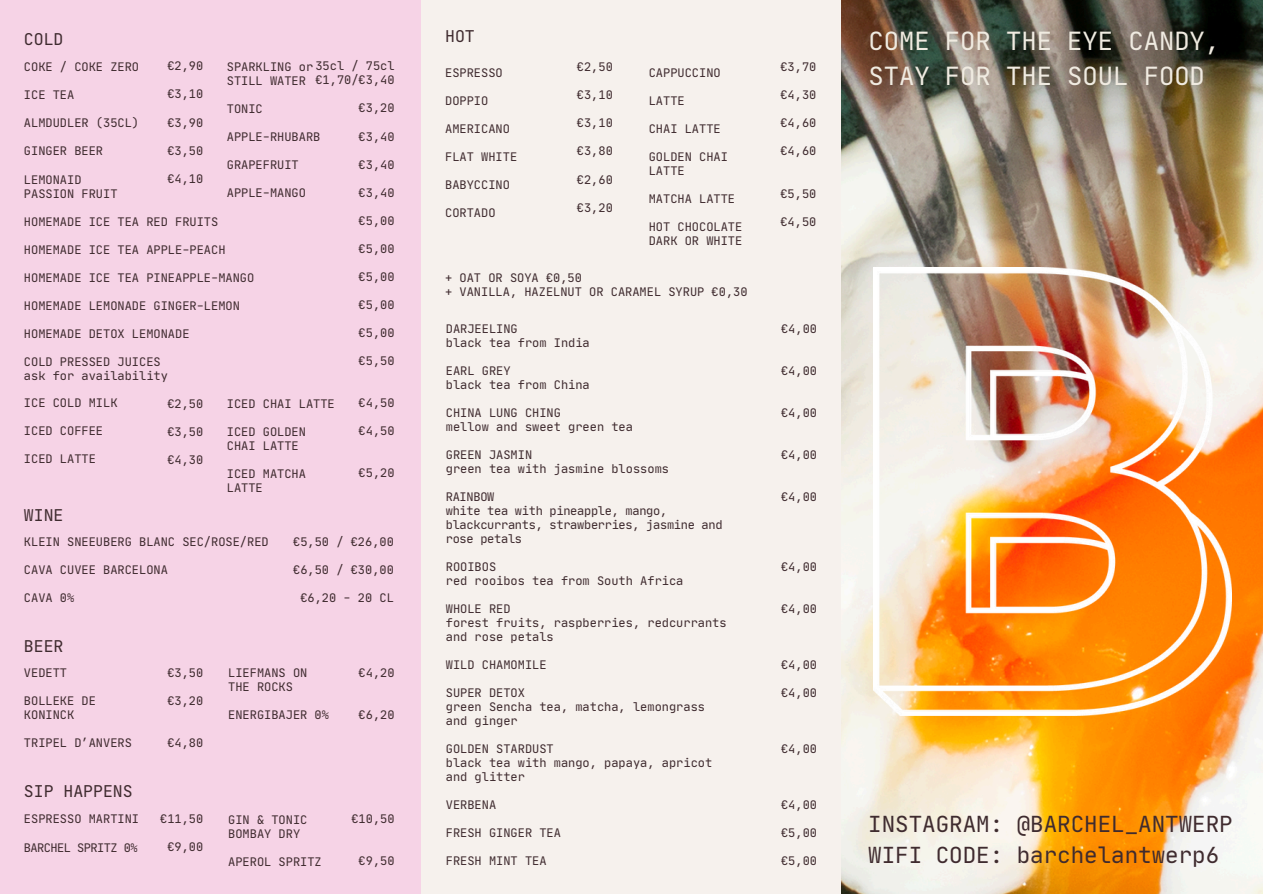
<style>
.page{position:relative;width:1263px;height:894px;background:#fff}
.page>*{position:absolute;margin:0;border:0;box-sizing:border-box;transform-origin:0 0}
.t1{font:25.5px/34.8px "Jet Brains Mono";color:#f0ebe1}
.t2{font:22.5px/31.5px "Jet Brains Mono";color:#3f2b2f}
.t3{font:16.5px "Jet Brains Mono";color:#3f2b2f}
.t4{font:12px/14px "Jet Brains Mono";color:#3f2b2f}
.t5{font:12px/14px "Jet Brains Mono";letter-spacing:-.025em;color:#3f2b2f}
.t6{font:12px "Jet Brains Mono";letter-spacing:-.045em;color:#3f2b2f}
</style>
<div class="page">
<div style="left:0;top:0;width:421px;height:893px;background:#f6d3e6"></div>
<div style="left:421px;top:0;width:421px;height:893px;background:#f6f1ed"></div>
<img style="left:842px;top:0;width:421px;height:893px">
<img style="left:874px;top:267px;width:358px;height:448px">
<p class="t3" style="left:24px;top:29px;width:41px">COLD</p>
<h4 class="t4" style="left:227px;top:59px;width:169px">SPARKLING or 35cl / 75cl</h4>
<h4 class="t4" style="left:227px;top:73px;width:81px">STILL WATER</h4>
<h4 class="t4" style="left:227px;top:101px;width:38px">TONIC</h4>
<h4 class="t4" style="left:227px;top:129px;width:95px">APPLE-RHUBARB</h4>
<p class="t4" style="left:227px;top:157px;width:74px">GRAPEFRUIT</p>
<p class="t4" style="left:227px;top:185px;width:81px">APPLE-MANGO</p>
<p class="t4" style="left:24px;top:60px;width:117px">COKE / COKE ZERO</p>
<h3 class="t4" style="left:24px;top:88px;width:52px">ICE TEA</h3>
<h4 class="t4" style="left:24px;top:116px;width:117px">ALMDUDLER (35CL)</h4>
<p class="t4" style="left:24px;top:144px;width:81px">GINGER BEER</p>
<p class="t4" style="left:24px;top:172px;width:95px">LEMONAID<br>PASSION FRUIT</p>
<p class="t4" style="left:24px;top:214px;width:196px">HOMEMADE ICE TEA RED FRUITS</p>
<h4 class="t4" style="left:24px;top:242px;width:203px">HOMEMADE ICE TEA APPLE-PEACH</h4>
<p class="t4" style="left:24px;top:270px;width:232px">HOMEMADE ICE TEA PINEAPPLE-MANGO</p>
<p class="t4" style="left:24px;top:298px;width:218px">HOMEMADE LEMONADE GINGER-LEMON</p>
<p class="t4" style="left:24px;top:326px;width:167px">HOMEMADE DETOX LEMONADE</p>
<h3 class="t4" style="left:24px;top:354px;width:138px">COLD PRESSED JUICES</h3>
<h4 class="t4" style="left:24px;top:368px;width:146px">ask for availability</h4>
<h4 class="t4" style="left:167px;top:59px;width:38px">€2,90</h4>
<p class="t4" style="left:167px;top:87px;width:38px">€3,10</p>
<p class="t4" style="left:167px;top:115px;width:38px">€3,90</p>
<p class="t4" style="left:167px;top:143px;width:38px">€3,50</p>
<p class="t4" style="left:167px;top:171px;width:38px">€4,10</p>
<p class="t4" style="left:315px;top:73px;width:81px">€1,70/€3,40</p>
<p class="t4" style="left:359px;top:101px;width:38px">€3,20</p>
<p class="t4" style="left:359px;top:129px;width:38px">€3,40</p>
<p class="t4" style="left:359px;top:157px;width:38px">€3,40</p>
<p class="t4" style="left:359px;top:185px;width:38px">€3,40</p>
<p class="t4" style="left:359px;top:213px;width:38px">€5,00</p>
<p class="t4" style="left:359px;top:241px;width:38px">€5,00</p>
<p class="t4" style="left:359px;top:269px;width:38px">€5,00</p>
<p class="t4" style="left:359px;top:297px;width:38px">€5,00</p>
<p class="t4" style="left:359px;top:325px;width:38px">€5,00</p>
<h1 class="t4" style="left:359px;top:353px;width:38px">€5,50</h1>
<p class="t4" style="left:24px;top:396px;width:95px">ICE COLD MILK</p>
<p class="t4" style="left:24px;top:424px;width:81px">ICED COFFEE</p>
<p class="t4" style="left:24px;top:452px;width:74px">ICED LATTE</p>
<p class="t4" style="left:167px;top:396px;width:38px">€2,50</p>
<p class="t4" style="left:167px;top:424px;width:38px">€3,50</p>
<p class="t4" style="left:167px;top:452px;width:38px">€4,30</p>
<h4 class="t4" style="left:227px;top:396px;width:110px">ICED CHAI LATTE</h4>
<h4 class="t4" style="left:227px;top:424px;width:81px">ICED GOLDEN<br>CHAI LATTE</h4>
<h4 class="t4" style="left:227px;top:466px;width:81px">ICED MATCHA</h4>
<p class="t4" style="left:227px;top:480px;width:38px">LATTE</p>
<p class="t4" style="left:359px;top:396px;width:38px">€4,50</p>
<p class="t4" style="left:359px;top:424px;width:38px">€4,50</p>
<p class="t4" style="left:359px;top:466px;width:38px">€5,20</p>
<h3 class="t3" style="left:24px;top:504px;width:41px">WINE</h3>
<h4 class="t4" style="left:24px;top:534px;width:246px">KLEIN SNEEUBERG BLANC SEC/ROSE/RED</h4>
<h4 class="t4" style="left:24px;top:562px;width:146px">CAVA CUVEE BARCELONA</h4>
<p class="t4" style="left:24px;top:590px;width:52px">CAVA 0%</p>
<p class="t3" style="left:24px;top:635px;width:41px">BEER</p>
<p class="t4" style="left:24px;top:665px;width:45px">VEDETT</p>
<p class="t4" style="left:24px;top:693px;width:74px">BOLLEKE DE<br>KONINCK</p>
<h3 class="t4" style="left:24px;top:735px;width:110px">TRIPEL D’ANVERS</h3>
<h4 class="t4" style="left:293px;top:534px;width:102px">€5,50 / €26,00</h4>
<p class="t4" style="left:293px;top:562px;width:102px">€6,50 / €30,00</p>
<p class="t4" style="left:300px;top:590px;width:95px">€6,20 - 20 CL</p>
<p class="t4" style="left:167px;top:665px;width:38px">€3,50</p>
<p class="t4" style="left:167px;top:693px;width:38px">€3,20</p>
<p class="t4" style="left:167px;top:735px;width:38px">€4,80</p>
<h4 class="t4" style="left:228px;top:665px;width:81px">LIEFMANS ON<br>THE ROCKS</h4>
<h4 class="t4" style="left:228px;top:707px;width:102px">ENERGIBAJER 0%</h4>
<p class="t4" style="left:359px;top:665px;width:38px">€4,20</p>
<p class="t4" style="left:359px;top:707px;width:38px">€6,20</p>
<p class="t3" style="left:24px;top:780px;width:110px">SIP HAPPENS</p>
<p class="t4" style="left:24px;top:811px;width:117px">ESPRESSO MARTINI</p>
<p class="t6" style="left:24px;top:839px;width:115px">BARCHEL SPRITZ 0%</p>
<p class="t4" style="left:160px;top:811px;width:45px">€11,50</p>
<p class="t4" style="left:167px;top:839px;width:38px">€9,00</p>
<p class="t4" style="left:228px;top:812px;width:81px">GIN &amp; TONIC<br>BOMBAY DRY</p>
<h4 class="t4" style="left:228px;top:854px;width:95px">APEROL SPRITZ</h4>
<p class="t4" style="left:351px;top:811px;width:45px">€10,50</p>
<p class="t4" style="left:359px;top:853px;width:38px">€9,50</p>
<p class="t3" style="left:445px;top:26px;width:31px">HOT</p>
<p class="t4" style="left:445px;top:65px;width:59px">ESPRESSO</p>
<p class="t4" style="left:445px;top:93px;width:45px">DOPPIO</p>
<p class="t4" style="left:445px;top:121px;width:66px">AMERICANO</p>
<p class="t4" style="left:445px;top:149px;width:74px">FLAT WHITE</p>
<p class="t4" style="left:445px;top:177px;width:66px">BABYCCINO</p>
<p class="t4" style="left:445px;top:205px;width:52px">CORTADO</p>
<p class="t4" style="left:577px;top:60px;width:38px">€2,50</p>
<p class="t4" style="left:577px;top:88px;width:38px">€3,10</p>
<p class="t4" style="left:577px;top:116px;width:38px">€3,10</p>
<p class="t4" style="left:577px;top:144px;width:38px">€3,80</p>
<p class="t4" style="left:577px;top:172px;width:38px">€2,60</p>
<h4 class="t4" style="left:577px;top:200px;width:38px">€3,20</h4>
<p class="t4" style="left:649px;top:65px;width:74px">CAPPUCCINO</p>
<p class="t4" style="left:649px;top:93px;width:38px">LATTE</p>
<p class="t4" style="left:649px;top:121px;width:74px">CHAI LATTE</p>
<p class="t4" style="left:649px;top:149px;width:81px">GOLDEN CHAI<br>LATTE</p>
<p class="t4" style="left:649px;top:191px;width:88px">MATCHA LATTE</p>
<p class="t4" style="left:649px;top:219px;width:95px">HOT CHOCOLATE</p>
<p class="t4" style="left:649px;top:233px;width:95px">DARK OR WHITE</p>
<p class="t4" style="left:445px;top:271px;width:138px">+ OAT OR SOYA €0,50</p>
<p class="t4" style="left:445px;top:285px;width:304px">+ VANILLA, HAZELNUT OR CARAMEL SYRUP €0,30</p>
<p class="t4" style="left:446px;top:321px;width:74px">DARJEELING</p>
<p class="t4" style="left:446px;top:335px;width:146px">black tea from India</p>
<p class="t4" style="left:446px;top:363px;width:66px">EARL GREY</p>
<p class="t4" style="left:446px;top:377px;width:146px">black tea from China</p>
<h4 class="t4" style="left:446px;top:405px;width:117px">CHINA LUNG CHING</h4>
<h4 class="t4" style="left:446px;top:419px;width:189px">mellow and sweet green tea</h4>
<h4 class="t4" style="left:446px;top:447px;width:88px">GREEN JASMIN</h4>
<p class="t4" style="left:446px;top:461px;width:225px">green tea with jasmine blossoms</p>
<h4 class="t5" style="left:446px;top:489px;width:50px">RAINBOW</h4>
<h4 class="t5" style="left:446px;top:503px;width:278px">white tea with pineapple, mango, blackcurrants, strawberries, jasmine and rose petals</h4>
<h4 class="t4" style="left:446px;top:559px;width:52px">ROOIBOS</h4>
<h4 class="t4" style="left:446px;top:573px;width:239px">red rooibos tea from South Africa</h4>
<h4 class="t4" style="left:446px;top:601px;width:66px">WHOLE RED</h4>
<h4 class="t4" style="left:446px;top:615px;width:282px">forest fruits, raspberries, redcurrants</h4>
<h4 class="t4" style="left:446px;top:629px;width:110px">and rose petals</h4>
<h4 class="t4" style="left:446px;top:657px;width:102px">WILD CHAMOMILE</h4>
<h4 class="t4" style="left:446px;top:685px;width:81px">SUPER DETOX</h4>
<h4 class="t4" style="left:446px;top:699px;width:261px">green Sencha tea, matcha, lemongrass</h4>
<p class="t4" style="left:446px;top:713px;width:74px">and ginger</p>
<p class="t4" style="left:446px;top:741px;width:110px">GOLDEN STARDUST</p>
<h4 class="t4" style="left:446px;top:755px;width:268px">black tea with mango, papaya, apricot</h4>
<h4 class="t4" style="left:446px;top:769px;width:81px">and glitter</h4>
<p class="t4" style="left:446px;top:797px;width:52px">VERBENA</p>
<p class="t4" style="left:446px;top:825px;width:117px">FRESH GINGER TEA</p>
<p class="t4" style="left:446px;top:853px;width:102px">FRESH MINT TEA</p>
<h4 class="t4" style="left:780px;top:60px;width:38px">€3,70</h4>
<h4 class="t4" style="left:780px;top:88px;width:38px">€4,30</h4>
<h4 class="t4" style="left:780px;top:116px;width:38px">€4,60</h4>
<h4 class="t4" style="left:780px;top:144px;width:38px">€4,60</h4>
<h4 class="t4" style="left:780px;top:186px;width:38px">€5,50</h4>
<p class="t4" style="left:780px;top:214px;width:38px">€4,50</p>
<p class="t4" style="left:781px;top:321px;width:38px">€4,00</p>
<p class="t4" style="left:781px;top:363px;width:38px">€4,00</p>
<p class="t4" style="left:781px;top:405px;width:38px">€4,00</p>
<p class="t4" style="left:781px;top:447px;width:38px">€4,00</p>
<p class="t4" style="left:781px;top:489px;width:38px">€4,00</p>
<h4 class="t4" style="left:781px;top:559px;width:38px">€4,00</h4>
<p class="t4" style="left:781px;top:601px;width:38px">€4,00</p>
<p class="t4" style="left:781px;top:657px;width:38px">€4,00</p>
<p class="t4" style="left:781px;top:685px;width:38px">€4,00</p>
<p class="t4" style="left:781px;top:741px;width:38px">€4,00</p>
<p class="t4" style="left:781px;top:797px;width:38px">€4,00</p>
<p class="t4" style="left:781px;top:825px;width:38px">€5,00</p>
<h4 class="t4" style="left:781px;top:853px;width:38px">€5,00</h4>
<h3 class="t1" style="left:868px;top:24px;width:353px">COME FOR THE EYE CANDY,<br>STAY FOR THE SOUL FOOD</h3>
<p class="t2" style="left:868px;top:807px;width:366px">INSTAGRAM: @BARCHEL_ANTWERP<br>WIFI CODE: barchelantwerp6</p>
</div>
